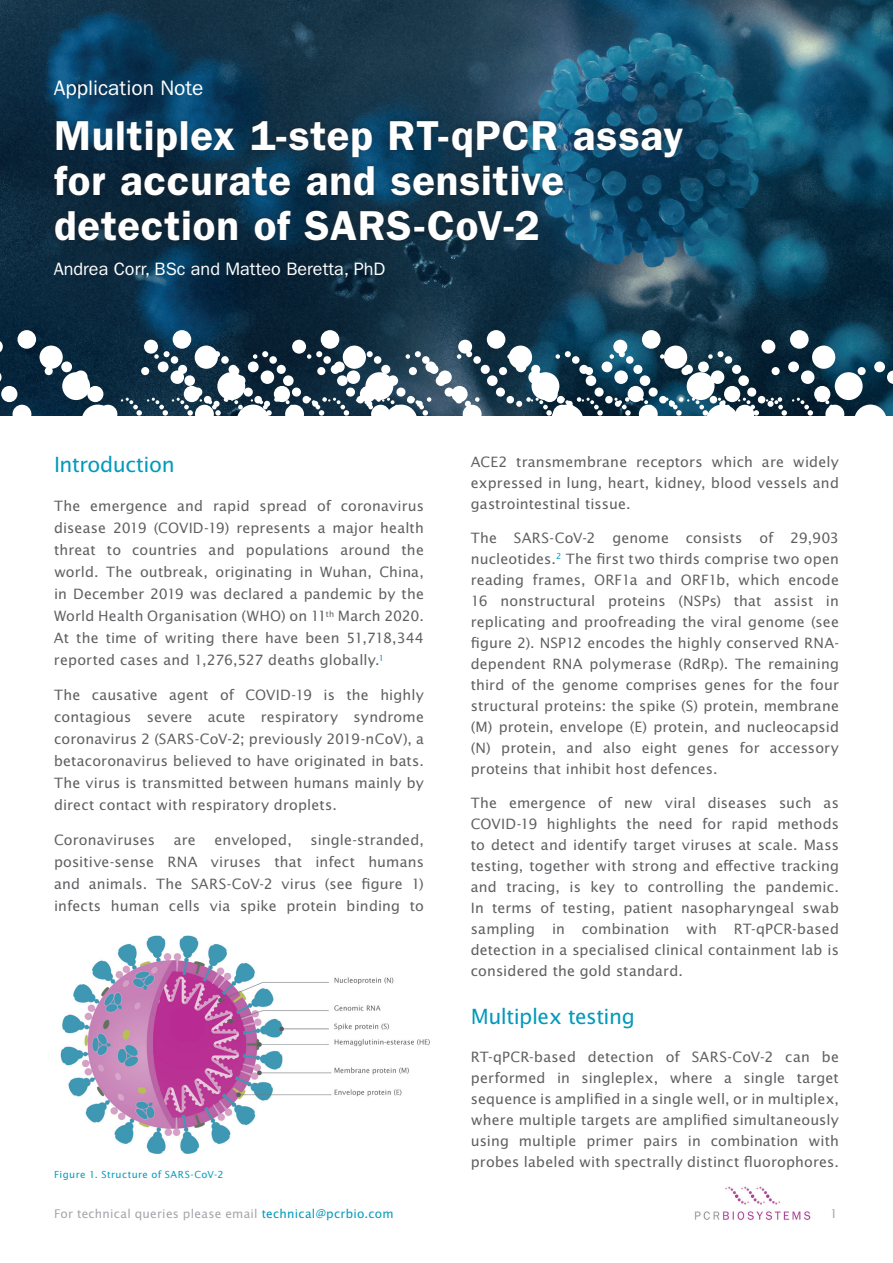
<style>
.page{position:relative;width:893px;height:1263px;background:#fff}
.page>*{position:absolute;margin:0;border:0;box-sizing:border-box;transform-origin:0 0}
.t1{font:600 42px/45px "ITC Franklin Gothic Std";letter-spacing:.02em;color:#fff}
.t2{font:21px "Lucida Sans Std";letter-spacing:-.025em;color:#039aba}
.t3{font:21px "ITC Franklin Gothic Std";color:#fff}
.t4{font:18px "ITC Franklin Gothic Std";color:#fff}
.t5{font:14.25px/21px "Lucida Sans Std";letter-spacing:.01em;color:#5f5f62;text-align:justify}
.t6{font:12px "Lucida Sans Std";letter-spacing:.02em;color:#a3a5a9}
.t7{font:9.75px "Lucida Sans Std";letter-spacing:.04em;color:#039aba}
.s1{color:#039aba}
</style>
<div class="page">
<img style="left:695px;top:1186px;width:116px;height:34px">
<img style="left:0;top:0;width:893px;height:416px">
<div style="left:277px;top:365px;width:9px;height:9px;background:#fff;border-radius:50%"></div>
<div style="left:269px;top:356px;width:8px;height:8px;background:#fff;border-radius:50%"></div>
<svg style="left:253px;top:351px;width:15px;height:8px"></svg>
<div style="left:229px;top:365px;width:9px;height:9px;background:#fff;border-radius:50%"></div>
<div style="left:221px;top:356px;width:8px;height:8px;background:#fff;border-radius:50%"></div>
<svg style="left:216px;top:351px;width:4px;height:8px"></svg>
<div style="left:178px;top:365px;width:9px;height:9px;background:#fff;border-radius:50%"></div>
<div style="left:171px;top:356px;width:7px;height:8px;background:#fff;border-radius:50%"></div>
<svg style="left:154px;top:351px;width:16px;height:8px"></svg>
<div style="left:429px;top:365px;width:9px;height:9px;background:#fff;border-radius:50%"></div>
<div style="left:422px;top:356px;width:8px;height:8px;background:#fff;border-radius:50%"></div>
<svg style="left:406px;top:351px;width:15px;height:8px"></svg>
<div style="left:381px;top:365px;width:9px;height:9px;background:#fff;border-radius:50%"></div>
<div style="left:374px;top:356px;width:7px;height:8px;background:#fff;border-radius:50%"></div>
<svg style="left:364px;top:351px;width:9px;height:8px"></svg>
<div style="left:331px;top:365px;width:9px;height:9px;background:#fff;border-radius:50%"></div>
<div style="left:323px;top:356px;width:8px;height:8px;background:#fff;border-radius:50%"></div>
<svg style="left:307px;top:351px;width:15px;height:8px"></svg>
<div style="left:579px;top:365px;width:9px;height:9px;background:#fff;border-radius:50%"></div>
<div style="left:572px;top:356px;width:7px;height:8px;background:#fff;border-radius:50%"></div>
<svg style="left:555px;top:351px;width:16px;height:8px"></svg>
<div style="left:531px;top:365px;width:9px;height:9px;background:#fff;border-radius:50%"></div>
<svg style="left:507px;top:351px;width:4px;height:8px"></svg>
<div style="left:481px;top:365px;width:9px;height:9px;background:#fff;border-radius:50%"></div>
<div style="left:473px;top:356px;width:8px;height:8px;background:#fff;border-radius:50%"></div>
<svg style="left:457px;top:351px;width:15px;height:8px"></svg>
<div style="left:732px;top:365px;width:9px;height:9px;background:#fff;border-radius:50%"></div>
<div style="left:725px;top:356px;width:7px;height:8px;background:#fff;border-radius:50%"></div>
<svg style="left:708px;top:351px;width:15px;height:8px"></svg>
<div style="left:684px;top:365px;width:9px;height:9px;background:#fff;border-radius:50%"></div>
<svg style="left:660px;top:351px;width:6px;height:8px"></svg>
<div style="left:633px;top:365px;width:9px;height:9px;background:#fff;border-radius:50%"></div>
<div style="left:626px;top:356px;width:8px;height:8px;background:#fff;border-radius:50%"></div>
<svg style="left:609px;top:351px;width:16px;height:8px"></svg>
<div style="left:99px;top:405px;width:18px;height:19px;background:#fff;border-radius:50%"></div>
<div style="left:87px;top:386px;width:16px;height:16px;background:#fff;border-radius:50%"></div>
<svg style="left:74px;top:370px;width:14px;height:14px"></svg>
<div style="left:61px;top:361px;width:11px;height:11px;background:#fff;border-radius:50%"></div>
<div style="left:45px;top:367px;width:8px;height:8px;background:#fff;border-radius:50%"></div>
<div style="left:13px;top:405px;width:18px;height:19px;background:#fff;border-radius:50%"></div>
<div style="left:1px;top:386px;width:16px;height:16px;background:#fff;border-radius:50%"></div>
<svg style="left:0;top:370px;width:2px;height:14px"></svg>
<div style="left:334px;top:361px;width:11px;height:11px;background:#fff;border-radius:50%"></div>
<div style="left:317px;top:367px;width:8px;height:8px;background:#fff;border-radius:50%"></div>
<div style="left:248px;top:361px;width:11px;height:11px;background:#fff;border-radius:50%"></div>
<div style="left:231px;top:367px;width:8px;height:8px;background:#fff;border-radius:50%"></div>
<div style="left:158px;top:361px;width:11px;height:11px;background:#fff;border-radius:50%"></div>
<div style="left:141px;top:367px;width:8px;height:8px;background:#fff;border-radius:50%"></div>
<div style="left:602px;top:361px;width:10px;height:11px;background:#fff;border-radius:50%"></div>
<div style="left:585px;top:367px;width:8px;height:8px;background:#fff;border-radius:50%"></div>
<div style="left:516px;top:361px;width:10px;height:11px;background:#fff;border-radius:50%"></div>
<svg style="left:499px;top:367px;width:8px;height:8px"></svg>
<div style="left:425px;top:361px;width:11px;height:11px;background:#fff;border-radius:50%"></div>
<div style="left:409px;top:367px;width:8px;height:8px;background:#fff;border-radius:50%"></div>
<div style="left:874px;top:361px;width:11px;height:11px;background:#fff;border-radius:50%"></div>
<div style="left:858px;top:367px;width:8px;height:8px;background:#fff;border-radius:50%"></div>
<div style="left:788px;top:361px;width:11px;height:11px;background:#fff;border-radius:50%"></div>
<div style="left:772px;top:367px;width:8px;height:8px;background:#fff;border-radius:50%"></div>
<div style="left:698px;top:361px;width:11px;height:11px;background:#fff;border-radius:50%"></div>
<div style="left:681px;top:367px;width:8px;height:8px;background:#fff;border-radius:50%"></div>
<div style="left:343px;top:346px;width:23px;height:23px;background:#fff;border-radius:50%"></div>
<div style="left:321px;top:330px;width:18px;height:19px;background:#fff;border-radius:50%"></div>
<div style="left:292px;top:340px;width:14px;height:14px;background:#fff;border-radius:50%"></div>
<div style="left:195px;top:346px;width:23px;height:23px;background:#fff;border-radius:50%"></div>
<div style="left:173px;top:330px;width:18px;height:19px;background:#fff;border-radius:50%"></div>
<div style="left:144px;top:340px;width:14px;height:14px;background:#fff;border-radius:50%"></div>
<div style="left:82px;top:405px;width:32px;height:32px;background:#fff;border-radius:50%"></div>
<div style="left:62px;top:372px;width:28px;height:28px;background:#fff;border-radius:50%"></div>
<div style="left:40px;top:346px;width:23px;height:23px;background:#fff;border-radius:50%"></div>
<div style="left:17px;top:330px;width:19px;height:19px;background:#fff;border-radius:50%"></div>
<svg style="left:0;top:340px;width:3px;height:14px"></svg>
<div style="left:812px;top:346px;width:23px;height:23px;background:#fff;border-radius:50%"></div>
<div style="left:790px;top:330px;width:19px;height:19px;background:#fff;border-radius:50%"></div>
<div style="left:761px;top:340px;width:14px;height:14px;background:#fff;border-radius:50%"></div>
<div style="left:664px;top:346px;width:23px;height:23px;background:#fff;border-radius:50%"></div>
<div style="left:642px;top:330px;width:18px;height:19px;background:#fff;border-radius:50%"></div>
<div style="left:613px;top:340px;width:14px;height:14px;background:#fff;border-radius:50%"></div>
<div style="left:509px;top:346px;width:23px;height:23px;background:#fff;border-radius:50%"></div>
<div style="left:487px;top:330px;width:18px;height:19px;background:#fff;border-radius:50%"></div>
<div style="left:458px;top:340px;width:14px;height:14px;background:#fff;border-radius:50%"></div>
<svg style="left:108px;top:370px;width:785px;height:46px"></svg>
<div style="left:50px;top:116px;width:637px;height:128px;background:#231f20;opacity:.5"></div>
<img style="left:60px;top:935px;width:370px;height:219px">
<h2 class="t3" style="left:54px;top:76px;width:151px">Application Note</h2>
<h1 class="t1" style="left:54px;top:113px;width:631px">Multiplex 1-step RT-qPCR assay for accurate and sensitive detection of SARS-CoV-2</h1>
<p class="t4" style="left:54px;top:258px;width:333px">Andrea Corr, BSc and Matteo Beretta, PhD</p>
<h2 class="t2" style="left:54px;top:453px;width:122px">Introduction</h2>
<p class="t5" style="left:54px;top:495px;width:371px;line-height:22px">The emergence and rapid spread of coronavirus disease 2019 (COVID-19) represents a major health threat to countries and populations around the world. The outbreak, originating in Wuhan, China, in December 2019 was declared a pandemic by the World Health Organisation (WHO) on 11<sup>th</sup> March 2020.<br>At the time of writing there have been 51,718,344 reported cases and 1,276,527 deaths globally.<sup>1</sup></p>
<p class="t5" style="left:54px;top:684px;width:371px;line-height:22px">The causative agent of COVID-19 is the highly contagious severe acute respiratory syndrome coronavirus 2 (SARS-CoV-2; previously 2019-nCoV), a betacoronavirus believed to have originated in bats.<br>The virus is transmitted between humans mainly by direct contact with respiratory droplets.</p>
<p class="t5" style="left:54px;top:829px;width:102px">Coronaviruses</p>
<p class="t5" style="left:174px;top:829px;width:24px">are</p>
<p class="t5" style="left:214px;top:829px;width:79px">enveloped,</p>
<p class="t5" style="left:54px;top:829px;width:371px;line-height:22px;text-indent:257px">single-stranded, positive-sense RNA viruses that infect humans and animals. The SARS-CoV-2 virus (see figure 1) infects human cells via spike protein binding to</p>
<p class="t7" style="left:54px;top:1169px;width:171px">Figure 1. Structure of SARS-CoV-2</p>
<p class="t5" style="left:471px;top:452px;width:370px">ACE2 transmembrane receptors which are widely expressed in lung, heart, kidney, blood vessels and gastrointestinal tissue.</p>
<p class="t5" style="left:471px;top:528px;width:370px">The SARS-CoV-2 genome consists of 29,903 nucleotides.<sup>2</sup> The first two thirds comprise two open reading frames, ORF1a and ORF1b, which encode 16 nonstructural proteins (NSPs) that assist in replicating and proofreading the viral genome (see figure 2). NSP12 encodes the highly conserved RNA&shy;dependent RNA polymerase (RdRp). The remaining third of the genome comprises genes for the four structural proteins: the spike (S) protein, membrane (M) protein, envelope (E) protein, and nucleocapsid (N) protein, and also eight genes for accessory proteins that inhibit host defences.</p>
<p class="t5" style="left:471px;top:792px;width:370px">The emergence of new viral diseases such as COVID-19 highlights the need for rapid methods to detect and identify target viruses at scale. Mass testing, together with strong and effective tracking and tracing, is key to controlling the pandemic.<br>In terms of testing, patient nasopharyngeal swab sampling in combination with RT-qPCR-based detection in a specialised clinical containment lab is considered the gold standard.</p>
<h2 class="t2" style="left:471px;top:1004px;width:166px">Multiplex testing</h2>
<p class="t5" style="left:471px;top:1047px;width:370px">RT-qPCR-based detection of SARS-CoV-2 can be performed in singleplex, where a single target sequence is amplified in a single well, or in multiplex, where multiple targets are amplified simultaneously using multiple primer pairs in combination with probes labeled with spectrally distinct fluorophores.</p>
<p class="t6" style="left:54px;top:1207px;width:341px">For technical queries please email <span class="s1">technical@pcrbio.com</span></p>
<p class="t6" style="left:830px;top:1207px;width:9px">1</p>
</div>
